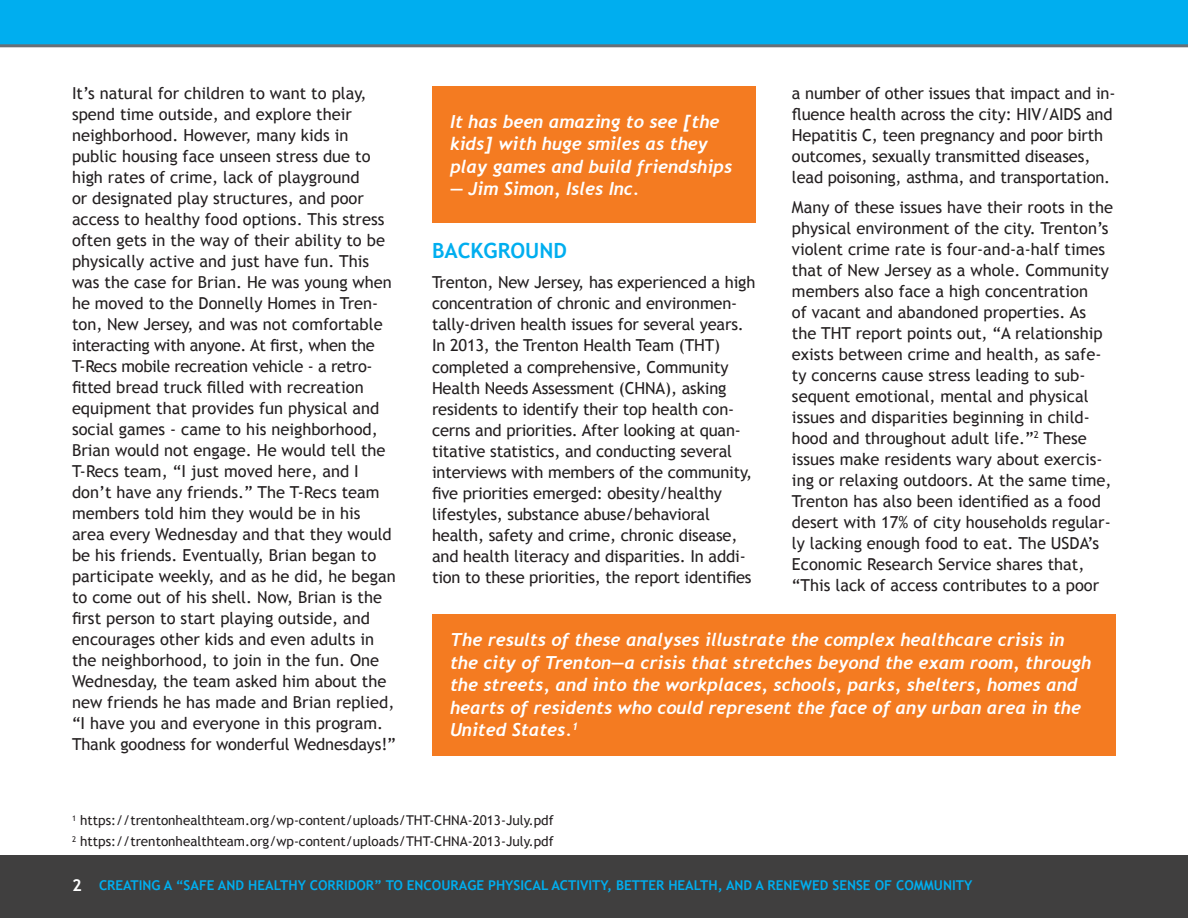
<style>
.page{position:relative;width:1188px;height:918px;background:#fff}
.page>*{position:absolute;margin:0;border:0;box-sizing:border-box;transform-origin:0 0}
.t1{font:700 21px "Trebuchet MS";color:#00aeef}
.t2{font:italic 700 18px/22.5px "Trebuchet";color:#fff}
.t3{font:16.5px/21px "Trebuchet MS";color:#231f20}
.t4{font:13.5px/21px "Trebuchet MS";color:#231f20}
.t5{font:700 13.5px "Trebuchet MS";color:#00aeef}
.s1{font-size:16.5px;color:#fff}
</style>
<div class="page">
<div style="left:0;top:855px;width:1188px;height:63px;background:#403f3f"></div>
<div style="left:0;top:0;width:1188px;height:46px;background:#00aeef"></div>
<hr style="left:0;top:44px;width:1188px;height:3px;background:#686f76">
<div style="left:432px;top:86px;width:324px;height:137px;background:#f47b21"></div>
<div style="left:432px;top:614px;width:684px;height:141px;background:#f47b21"></div>
<p class="t3" style="left:72px;top:82px;width:325px">It’s natural for children to want to play, spend time outside, and explore their neighborhood. However, many kids in public housing face unseen stress due to high rates of crime, lack of playground<br>or designated play structures, and poor access to healthy food options. This stress often gets in the way of their ability to be physically active and just have fun. This was the case for Brian. He was young when he moved to the Donnelly Homes in Tren&shy;ton, New Jersey, and was not comfortable interacting with anyone. At first, when the T-Recs mobile recreation vehicle - a retro&shy;fitted bread truck filled with recreation equipment that provides fun physical and social games - came to his neighborhood, Brian would not engage. He would tell the T-Recs team, “I just moved here, and I don’t have any friends.” The T-Recs team members told him they would be in his area every Wednesday and that they would be his friends. Eventually, Brian began to participate weekly, and as he did, he began to come out of his shell. Now, Brian is the first person to start playing outside, and encourages other kids and even adults in the neighborhood, to join in the fun. One Wednesday, the team asked him about the new friends he has made and Brian replied, “I have you and everyone in this program.<br>Thank goodness for wonderful Wednesdays!”</p>
<p class="t2" style="left:450px;top:110px;width:284px">It has been amazing to see [the kids] with huge smiles as they play games and build friendships</p>
<p class="t2" style="left:450px;top:178px;width:191px">— Jim Simon, Isles Inc.</p>
<p class="t1" style="left:432px;top:238px;width:137px">BACKGROUND</p>
<p class="t3" style="left:432px;top:272px;width:325px">Trenton, New Jersey, has experienced a high concentration of chronic and environmen&shy;tally-driven health issues for several years.<br>In 2013, the Trenton Health Team (THT) completed a comprehensive, Community Health Needs Assessment (CHNA), asking residents to identify their top health con&shy;cerns and priorities. After looking at quan&shy;titative statistics, and conducting several interviews with members of the community, five priorities emerged: obesity/healthy lifestyles, substance abuse/behavioral health, safety and crime, chronic disease, and health literacy and disparities. In addi&shy;tion to these priorities, the report identifies</p>
<p class="t3" style="left:792px;top:83px;width:325px">a number of other issues that impact and in&shy;fluence health across the city: HIV/AIDS and Hepatitis C, teen pregnancy and poor birth outcomes, sexually transmitted diseases, lead poisoning, asthma, and transportation.</p>
<p class="t3" style="left:792px;top:197px;width:323px">Many of these issues have their roots in the physical environment of the city. Trenton’s violent crime rate is four-and-a-half times that of New Jersey as a whole. Community members also face a high concentration<br>of vacant and abandoned properties. As the THT report points out, “A relationship exists between crime and health, as safe&shy;ty concerns cause stress leading to sub&shy;sequent emotional, mental and physical issues and disparities beginning in child&shy;hood and throughout adult life.”<sup>2</sup> These issues make residents wary about exercis&shy;ing or relaxing outdoors. At the same time, Trenton has also been identified as a food desert with 17% of city households regular&shy;ly lacking enough food to eat. The USDA’s Economic Research Service shares that, “This lack of access contributes to a poor</p>
<p class="t2" style="left:450px;top:629px;width:643px">The results of these analyses illustrate the complex healthcare crisis in the city of Trenton—a crisis that stretches beyond the exam room, through the streets, and into the workplaces, schools, parks, shelters, homes and hearts of residents who could represent the face of any urban area in the United States.<sup>1</sup></p>
<p class="t4" style="left:72px;top:810px;width:483px"><sup>1</sup> https://trentonhealthteam.org/wp-content/uploads/THT-CHNA-2013-July.pdf<br><sup>2</sup> https://trentonhealthteam.org/wp-content/uploads/THT-CHNA-2013-July.pdf</p>
<p class="t5" style="left:72px;top:877px;width:902px"><span class="s1">2</span> CREATING A “SAFE AND HEALTHY CORRIDOR” TO ENCOURAGE PHYSICAL ACTIVITY, BETTER HEALTH, AND A RENEWED SENSE OF COMMUNITY</p>
</div>
